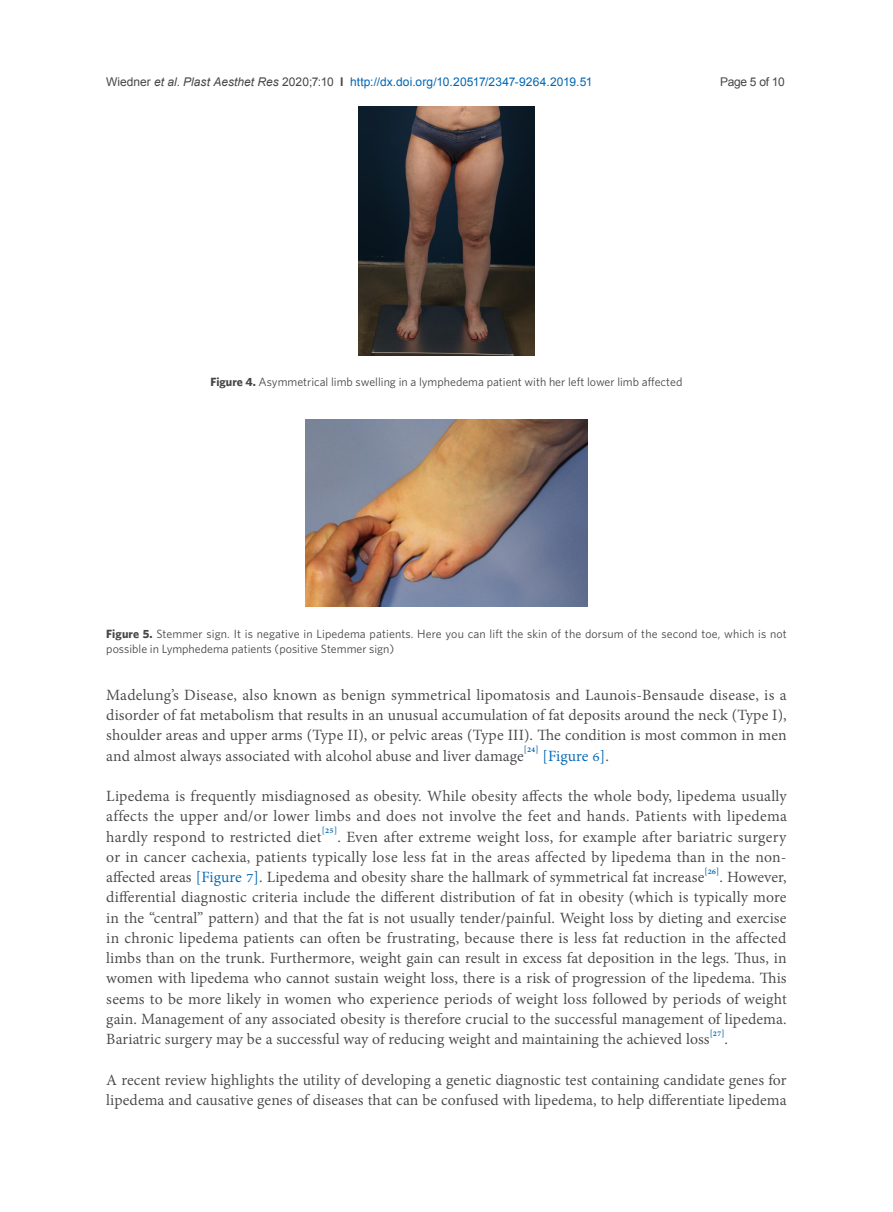
<style>
.page{position:relative;width:893px;height:1212px;background:#fff}
.page>*{position:absolute;margin:0;border:0;box-sizing:border-box;transform-origin:0 0}
.正文{font:19.2px/20.2px "Adobe Thai";letter-spacing:.005em;color:#484648;text-align:justify}
.t1{font:12px/15px "Whitney";color:#484648}
.t2{font:12px "Arial";letter-spacing:.005em;color:#0166b3}
.t3{font:12px "Arial";letter-spacing:-.025em;color:#484648}
.s1{color:#484648}
.s2{font-style:italic;color:#484648}
.s3{font-weight:700;color:#484648}
.s4{font-weight:700}
.s5{color:#0166b3}
</style>
<div class="page">
<img style="left:358px;top:106px;width:177px;height:249px">
<img style="left:306px;top:420px;width:281px;height:187px">
<p class="t2" style="left:106px;top:73px;width:488px"><span class="s1">Wiedner</span> <span class="s2">et al</span><span class="s1">.</span> <span class="s2">Plast Aesthet Res</span> <span class="s1">2020;7:10</span> <span class="s3">I</span> http://dx.doi.org/10.20517/2347-9264.2019.51</p>
<p class="t3" style="left:720px;top:73px;width:66px">Page 5 of 10</p>
<p class="t1" style="left:211px;top:375px;width:473px"><span class="s4">Figure 4.</span> Asymmetrical limb swelling in a lymphedema patient with her left lower limb affected</p>
<p class="t1" style="left:106px;top:626px;width:682px"><span class="s4">Figure 5.</span> Stemmer sign. It is negative in Lipedema patients. Here you can lift the skin of the dorsum of the second toe, which is not possible in Lymphedema patients (positive Stemmer sign)</p>
<p class="正文" style="left:106px;top:683px;width:682px">Madelung’s Disease, also known as benign symmetrical lipomatosis and Launois-Bensaude disease, is a disorder of fat metabolism that results in an unusual accumulation of fat deposits around the neck (Type I), shoulder areas and upper arms (Type II), or pelvic areas (Type III). The condition is most common in men and almost always associated with alcohol abuse and liver damage<sup>[24]</sup> <span class="s5">[Figure 6]</span>.</p>
<p class="正文" style="left:106px;top:784px;width:682px">Lipedema is frequently misdiagnosed as obesity. While obesity affects the whole body, lipedema usually affects the upper and/or lower limbs and does not involve the feet and hands. Patients with lipedema hardly respond to restricted diet<sup>[25]</sup>. Even after extreme weight loss, for example after bariatric surgery or in cancer cachexia, patients typically lose less fat in the areas affected by lipedema than in the non&shy;affected areas <span class="s5">[Figure 7]</span>. Lipedema and obesity share the hallmark of symmetrical fat increase<sup>[26]</sup>. However, differential diagnostic criteria include the different distribution of fat in obesity (which is typically more in the “central” pattern) and that the fat is not usually tender/painful. Weight loss by dieting and exercise in chronic lipedema patients can often be frustrating, because there is less fat reduction in the affected limbs than on the trunk. Furthermore, weight gain can result in excess fat deposition in the legs. Thus, in women with lipedema who cannot sustain weight loss, there is a risk of progression of the lipedema. This seems to be more likely in women who experience periods of weight loss followed by periods of weight gain. Management of any associated obesity is therefore crucial to the successful management of lipedema.<br>Bariatric surgery may be a successful way of reducing weight and maintaining the achieved loss<sup>[27]</sup>.</p>
<p class="正文" style="left:106px;top:1068px;width:682px">A recent review highlights the utility of developing a genetic diagnostic test containing candidate genes for lipedema and causative genes of diseases that can be confused with lipedema, to help differentiate lipedema</p>
</div>
